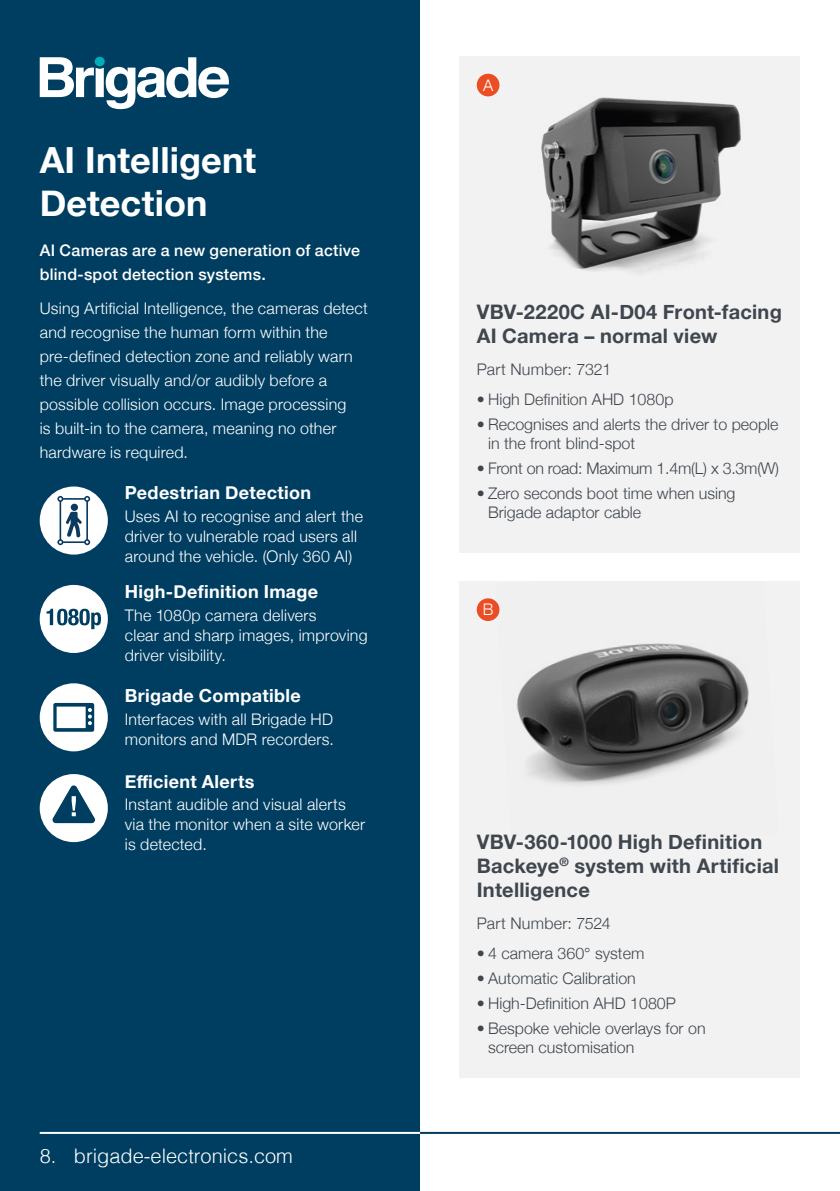
<style>
.page{position:relative;width:840px;height:1191px;background:#fff}
.page>*{position:absolute;margin:0;border:0;box-sizing:border-box;transform-origin:0 0}
.t1{font:700 36px/43.2px "Helvetica Neue";color:#fff}
.t2{font:700 20px/24px "Helvetica Neue";letter-spacing:.015em;color:#3f464e}
.t3{font:300 20px "Helvetica";color:#fff}
.t4{font:700 18px "Helvetica Neue";letter-spacing:.02em;color:#fff}
.t5{font:300 16px/20px "Helvetica Neue";letter-spacing:.015em;color:#fff}
.t6{font:300 16px/19.2px "Helvetica Neue";color:#3f464e}
.t7{font:500 16px/24px "Helvetica Neue";letter-spacing:.015em;color:#fff}
</style>
<div class="page">
<div style="left:0;top:0;width:420px;height:1191px;background:#003e61"></div>
<hr style="left:40px;top:1131px;width:380px;height:2px;background:#fff">
<hr style="left:420px;top:1131px;width:419px;height:2px;background:#003e61">
<svg style="left:40px;top:57px;width:189px;height:52px"></svg>
<div style="left:95px;top:57px;width:10px;height:9px;background:#00adba;border-radius:50%"></div>
<div style="left:459px;top:57px;width:340px;height:496px;background:#f2f2f2"></div>
<div style="left:40px;top:683px;width:68px;height:68px;background:#fff;border-radius:50%"></div>
<svg style="left:53px;top:703px;width:41px;height:28px"></svg>
<div style="left:40px;top:486px;width:68px;height:68px;background:#fff;border-radius:50%"></div>
<svg style="left:57px;top:496px;width:33px;height:49px"></svg>
<div style="left:459px;top:581px;width:340px;height:496px;background:#f2f2f2"></div>
<img style="left:495px;top:600px;width:254px;height:186px">
<div style="left:476px;top:598px;width:23px;height:23px;background:#e94e24;border-radius:50%"></div>
<div style="left:40px;top:585px;width:68px;height:68px;background:#fff;border-radius:50%"></div>
<svg style="left:46px;top:609px;width:55px;height:20px"></svg>
<div style="left:40px;top:774px;width:68px;height:68px;background:#fff;border-radius:50%"></div>
<svg style="left:52px;top:785px;width:43px;height:38px"></svg>
<img style="left:541px;top:97px;width:200px;height:175px">
<div style="left:476px;top:74px;width:23px;height:22px;background:#e94e24;border-radius:50%"></div>
<h1 class="t1" style="left:40px;top:140px;width:218px">AI Intelligent<br>Detection</h1>
<p class="t7" style="left:40px;top:237px;width:322px">AI Cameras are a new generation of active blind-spot detection systems.</p>
<p class="t5" style="left:40px;top:295px;width:329px;line-height:24px">Using Artificial Intelligence, the cameras detect and recognise the human form within the pre-defined detection zone and reliably warn the driver visually and/or audibly before a possible collision occurs. Image processing<br>is built-in to the camera, meaning no other hardware is required.</p>
<p class="t4" style="left:125px;top:479px;width:188px">Pedestrian Detection</p>
<p class="t5" style="left:125px;top:505px;width:239px">Uses AI to recognise and alert the driver to vulnerable road users all around the vehicle. (Only 360 AI)</p>
<p class="t4" style="left:125px;top:577px;width:195px">High-Definition Image</p>
<p class="t5" style="left:125px;top:604px;width:244px">The 1080p camera delivers<br>clear and sharp images, improving driver visibility.</p>
<p class="t4" style="left:125px;top:682px;width:177px">Brigade Compatible</p>
<p class="t5" style="left:125px;top:708px;width:211px">Interfaces with all Brigade HD monitors and MDR recorders.</p>
<p class="t4" style="left:125px;top:767px;width:131px">Efficient Alerts</p>
<p class="t5" style="left:125px;top:793px;width:242px">Instant audible and visual alerts via the monitor when a site worker is detected.</p>
<p class="t3" style="left:40px;top:1138px;width:254px">8. brigade-electronics.com</p>
<p class="t5" style="left:483px;top:74px;width:12px">A</p>
<p class="t2" style="left:476px;top:300px;width:306px">VBV-2220C AI-D04 Front-facing<br>AI Camera – normal view</p>
<p class="t6" style="left:476px;top:358px;width:136px">Part Number: 7321</p>
<p class="t6" style="left:476px;top:389px;width:198px">• High Definition AHD 1080p</p>
<p class="t6" style="left:488px;top:414px;width:292px;text-indent:-11px">• Recognises and alerts the driver to people in the front blind-spot</p>
<p class="t6" style="left:476px;top:458px;width:304px">• Front on road: Maximum 1.4m(L) x 3.3m(W)</p>
<p class="t6" style="left:488px;top:483px;width:249px;text-indent:-11px">• Zero seconds boot time when using<br>Brigade adaptor cable</p>
<p class="t5" style="left:482px;top:598px;width:12px">B</p>
<p class="t2" style="left:476px;top:830px;width:304px">VBV-360-1000 High Definition<br>Backeye<sup>®</sup> system with Artificial<br>Intelligence</p>
<p class="t6" style="left:476px;top:912px;width:135px">Part Number: 7524</p>
<p class="t6" style="left:476px;top:942px;width:169px">• 4 camera 360° system</p>
<p class="t6" style="left:476px;top:967px;width:160px">• Automatic Calibration</p>
<p class="t6" style="left:476px;top:992px;width:200px">• High-Definition AHD 1080P</p>
<p class="t6" style="left:488px;top:1017px;width:219px;text-indent:-11px">• Bespoke vehicle overlays for on screen customisation</p>
</div>
